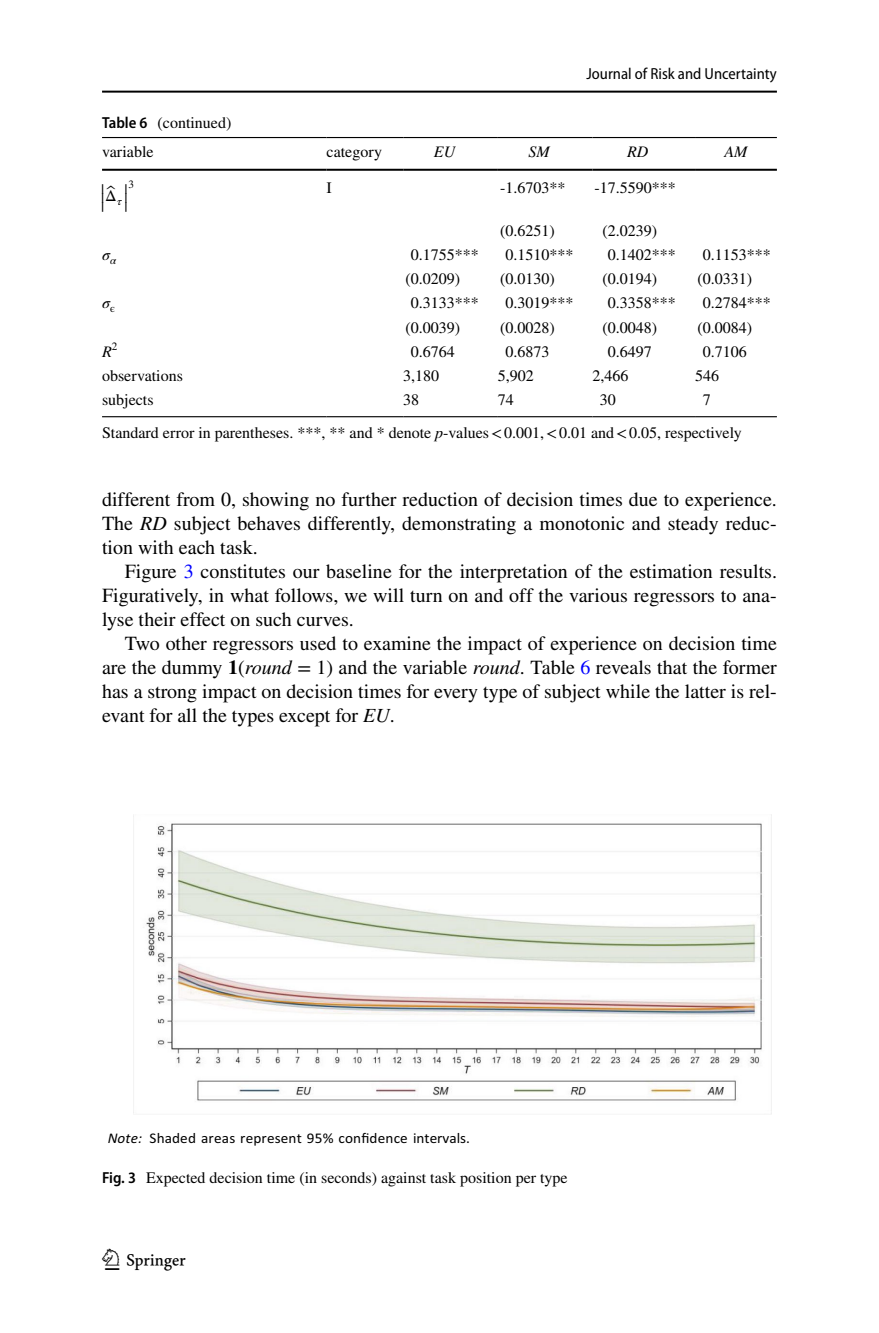
<style>
.page{position:relative;width:879px;height:1333px;background:#fff}
.page>*{position:absolute;margin:0;border:0;box-sizing:border-box;transform-origin:0 0}
.t1{font:30px "Springnew Regular 4";color:#000}
.t2{font:20px/24px "STIX";color:#000;text-align:justify}
.t3{font:16px/28.4px "STIX";color:#000}
.t4{font:semi-condensed 16px "Myriad Pro";color:#000}
.t5{font:italic 16px "STIX";color:#000}
.t6{font:16px/17.6px "STIX Math Extensions Regular 17";color:#000}
.t7{font:14.8px "Calibri 5";letter-spacing:.01em;color:#000}
.t8{font:11.2px "STIX Math Italic 25";color:#000}
.t9{font:11.2px "STIX General Regular 14";color:#000}
.s1{font-family:"Myriad Pro";font-weight:600;font-stretch:semi-condensed}
.s2{font-family:"STIX Math Regular 17"}
.s3{font-style:italic}
.s4{color:#00f}
.s5{font-weight:700}
.s6{font-family:"Calibri Italic 4"}
</style>
<div class="page">
<hr style="left:102px;top:91px;width:675px;height:2px;background:#000">
<hr style="left:102px;top:137px;width:224px;height:1px;background:#000">
<hr style="left:102px;top:169px;width:224px;height:2px;background:#000">
<hr style="left:326px;top:137px;width:77px;height:1px;background:#000">
<hr style="left:326px;top:169px;width:77px;height:2px;background:#000">
<hr style="left:403px;top:137px;width:95px;height:1px;background:#000">
<hr style="left:403px;top:169px;width:95px;height:2px;background:#000">
<hr style="left:498px;top:137px;width:94px;height:1px;background:#000">
<hr style="left:498px;top:169px;width:94px;height:2px;background:#000">
<hr style="left:592px;top:137px;width:103px;height:1px;background:#000">
<hr style="left:592px;top:169px;width:103px;height:2px;background:#000">
<hr style="left:695px;top:137px;width:82px;height:1px;background:#000">
<hr style="left:695px;top:169px;width:82px;height:2px;background:#000">
<hr style="left:102px;top:416px;width:224px;height:1px;background:#000">
<hr style="left:326px;top:416px;width:77px;height:1px;background:#000">
<hr style="left:403px;top:416px;width:95px;height:1px;background:#000">
<hr style="left:498px;top:416px;width:94px;height:1px;background:#000">
<hr style="left:592px;top:416px;width:103px;height:1px;background:#000">
<hr style="left:695px;top:416px;width:82px;height:1px;background:#000">
<img style="left:146px;top:823px;width:616px;height:278px">
<p class="t3" style="left:102px;top:110px;width:131px"><span class="s1">Table 6</span> (continued) variable</p>
<p class="t4" style="left:586px;top:65px;width:192px">Journal of Risk and Uncertainty</p>
<p class="t3" style="left:326px;top:138px;width:57px">category</p>
<p class="t5" style="left:434px;top:140px;width:23px">EU</p>
<p class="t5" style="left:528px;top:140px;width:23px">SM</p>
<p class="t5" style="left:627px;top:140px;width:23px">RD</p>
<p class="t5" style="left:724px;top:140px;width:25px">AM</p>
<p class="t6" style="left:123px;top:179px;width:7px">| |</p>
<p class="t9" style="left:129px;top:181px;width:7px">3</p>
<p class="t3" style="left:326px;top:174px;width:7px">I</p>
<p class="t3" style="left:500px;top:174px;width:67px">-1.6703**</p>
<p class="t3" style="left:594px;top:174px;width:83px">-17.5590***</p>
<p class="t3" style="left:500px;top:217px;width:56px">(0.6251)</p>
<p class="t3" style="left:602px;top:217px;width:56px">(2.0239)</p>
<p class="t6" style="left:100px;top:179px;width:7px">|</p>
<p class="t6" style="left:100px;top:187px;width:30px">| <span class="s2">Δ</span><sup>̂</sup> |</p>
<p class="t6" style="left:100px;top:196px;width:7px">|</p>
<p class="t8" style="left:117px;top:197px;width:6px">𝜏</p>
<p class="t5" style="left:102px;top:243px;width:16px">σ<sub>α</sub></p>
<p class="t3" style="left:411px;top:241px;width:69px">0.1755***</p>
<p class="t3" style="left:505px;top:241px;width:70px">0.1510***</p>
<p class="t3" style="left:608px;top:241px;width:69px">0.1402***</p>
<p class="t3" style="left:702px;top:241px;width:69px">0.1153***</p>
<p class="t3" style="left:405px;top:265px;width:56px">(0.0209)</p>
<p class="t3" style="left:500px;top:265px;width:56px">(0.0130)</p>
<p class="t3" style="left:602px;top:265px;width:56px">(0.0194)</p>
<p class="t3" style="left:697px;top:265px;width:56px">(0.0331)</p>
<p class="t5" style="left:102px;top:292px;width:14px">σ<sub>ϵ</sub></p>
<p class="t3" style="left:411px;top:290px;width:69px">0.3133***</p>
<p class="t3" style="left:505px;top:290px;width:70px">0.3019***</p>
<p class="t3" style="left:608px;top:290px;width:69px">0.3358***</p>
<p class="t3" style="left:702px;top:290px;width:69px">0.2784***</p>
<p class="t3" style="left:405px;top:314px;width:56px">(0.0039)</p>
<p class="t3" style="left:500px;top:314px;width:56px">(0.0028)</p>
<p class="t3" style="left:602px;top:314px;width:56px">(0.0048)</p>
<p class="t3" style="left:697px;top:314px;width:56px">(0.0084)</p>
<p class="t5" style="left:102px;top:340px;width:17px">R<sup>2</sup></p>
<p class="t3" style="left:411px;top:338px;width:45px">0.6764</p>
<p class="t3" style="left:505px;top:338px;width:46px">0.6873</p>
<p class="t3" style="left:608px;top:338px;width:45px">0.6497</p>
<p class="t3" style="left:702px;top:338px;width:45px">0.7106</p>
<p class="t3" style="left:102px;top:362px;width:82px">observations</p>
<p class="t3" style="left:403px;top:362px;width:37px">3,180</p>
<p class="t3" style="left:498px;top:362px;width:37px">5,902</p>
<p class="t3" style="left:592px;top:362px;width:37px">2,466</p>
<p class="t3" style="left:695px;top:362px;width:25px">546</p>
<p class="t3" style="left:102px;top:387px;width:53px">subjects</p>
<p class="t3" style="left:403px;top:387px;width:17px">38</p>
<p class="t3" style="left:498px;top:387px;width:18px">74</p>
<p class="t3" style="left:600px;top:387px;width:17px">30</p>
<p class="t3" style="left:702px;top:387px;width:9px">7</p>
<p class="t3" style="left:102px;top:419px;width:641px">Standard error in parentheses. ***, ** and * denote <span class="s3">p</span>-values&lt;0.001,&lt;0.01 and&lt;0.05, respectively</p>
<p class="t2" style="left:102px;top:489px;width:676px">different from 0, showing no further reduction of decision times due to experience.<br>The <span class="s3">RD</span> subject behaves differently, demonstrating a monotonic and steady reduc&shy;tion with each task.</p>
<p class="t2" style="left:102px;top:561px;width:676px;text-indent:23px">Figure <span class="s4">3</span> constitutes our baseline for the interpretation of the estimation results.<br>Figuratively, in what follows, we will turn on and off the various regressors to ana&shy;lyse their effect on such curves.</p>
<p class="t2" style="left:102px;top:633px;width:676px;text-indent:23px">Two other regressors used to examine the impact of experience on decision time are the dummy <span class="s5">1</span>(<span class="s3">round</span> = 1) and the variable <span class="s3">round</span>. Table <span class="s4">6</span> reveals that the former has a strong impact on decision times for every type of subject while the latter is rel&shy;evant for all the types except for <span class="s3">EU</span>.</p>
<p class="t7" style="left:108px;top:1128px;width:364px"><span class="s6">Note:</span> Shaded areas represent 95% confidence intervals.</p>
<p class="t3" style="left:102px;top:1164px;width:467px"><span class="s1">Fig. 3</span> Expected decision time (in seconds) against task position per type</p>
<h1 class="t1" style="left:105px;top:1248px;width:83px">1 3</h1>
</div>
